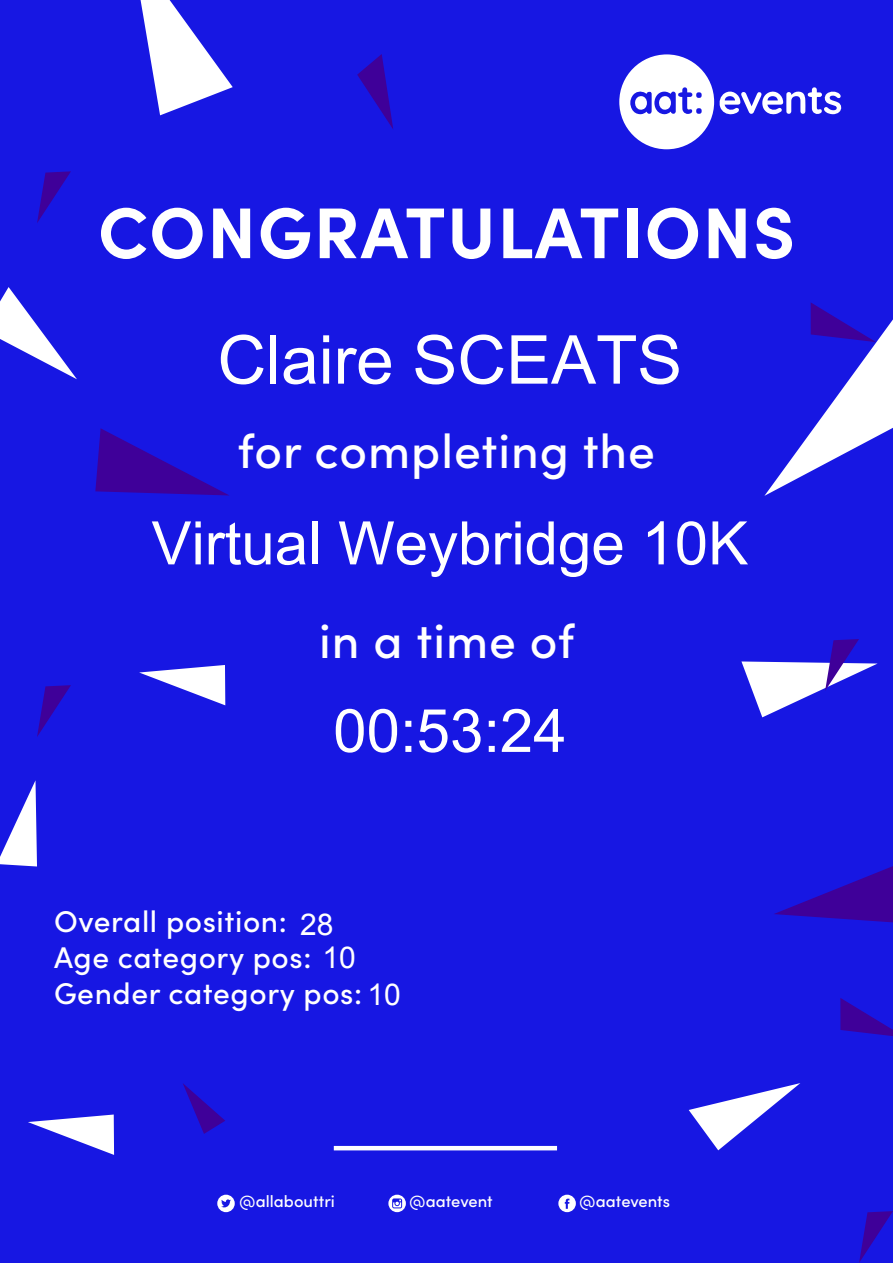
<style>
.page{position:relative;width:893px;height:1263px;background:#1717e3}
.page>*{position:absolute;margin:0;border:0;box-sizing:border-box;transform-origin:0 0}
.t1{font:700 72px "Sofia Pro";letter-spacing:.02em;color:#fff}
.t2{font:67.5px "Arial";color:#fff}
.t3{font:60px "Arial";color:#fff}
.t4{font:500 48px "Sofia Pro";letter-spacing:.02em;color:#fff}
.t5{font:500 30px/36px "Sofia Pro";letter-spacing:.02em;color:#fff}
.t6{font:30px "Arial";color:#fff}
.t7{font:500 16.5px "Sofia Pro";color:#fff}
.s1{font-family:"Arial";font-weight:400}
</style>
<div class="page">
<hr style="left:334px;top:1146px;width:223px;height:4px;background:#fff">
<svg style="left:139px;top:665px;width:86px;height:40px"></svg>
<svg style="left:0;top:780px;width:37px;height:86px"></svg>
<svg style="left:28px;top:1114px;width:86px;height:41px"></svg>
<svg style="left:141px;top:0;width:92px;height:115px"></svg>
<svg style="left:689px;top:1083px;width:111px;height:67px"></svg>
<svg style="left:0;top:287px;width:77px;height:92px"></svg>
<svg style="left:774px;top:866px;width:119px;height:56px"></svg>
<svg style="left:95px;top:428px;width:133px;height:67px"></svg>
<svg style="left:764px;top:302px;width:129px;height:194px"></svg>
<svg style="left:840px;top:998px;width:53px;height:38px"></svg>
<svg style="left:37px;top:685px;width:34px;height:52px"></svg>
<svg style="left:741px;top:639px;width:137px;height:78px"></svg>
<svg style="left:37px;top:171px;width:34px;height:52px"></svg>
<svg style="left:859px;top:1211px;width:34px;height:52px"></svg>
<svg style="left:357px;top:54px;width:36px;height:75px"></svg>
<svg style="left:183px;top:1083px;width:42px;height:51px"></svg>
<svg style="left:619px;top:54px;width:223px;height:95px"></svg>
<svg style="left:558px;top:1195px;width:18px;height:17px"></svg>
<svg style="left:217px;top:1195px;width:18px;height:17px"></svg>
<svg style="left:388px;top:1195px;width:18px;height:17px"></svg>
<h1 class="t1" style="left:98px;top:177px;width:699px">CONGRATULATIONS</h1>
<h2 class="t2" style="left:217px;top:323px;width:466px">Claire SCEATS</h2>
<h3 class="t4" style="left:238px;top:416px;width:419px">for completing the</h3>
<h3 class="t3" style="left:152px;top:510px;width:598px">Virtual Weybridge 10K</h3>
<h3 class="t4" style="left:319px;top:605px;width:257px">in a time of</h3>
<h3 class="t3" style="left:333px;top:698px;width:235px">00:53:24</h3>
<p class="t5" style="left:54px;top:901px;width:348px">Overall position:<br>Age category pos: <span class="s1">10<br></span>Gender category pos: <span class="s1">10</span></p>
<p class="t6" style="left:300px;top:908px;width:35px">28</p>
<p class="t7" style="left:239px;top:1189px;width:97px">@allabouttri</p>
<p class="t7" style="left:409px;top:1189px;width:85px">@aatevent</p>
<p class="t7" style="left:579px;top:1189px;width:92px">@aatevents</p>
</div>
